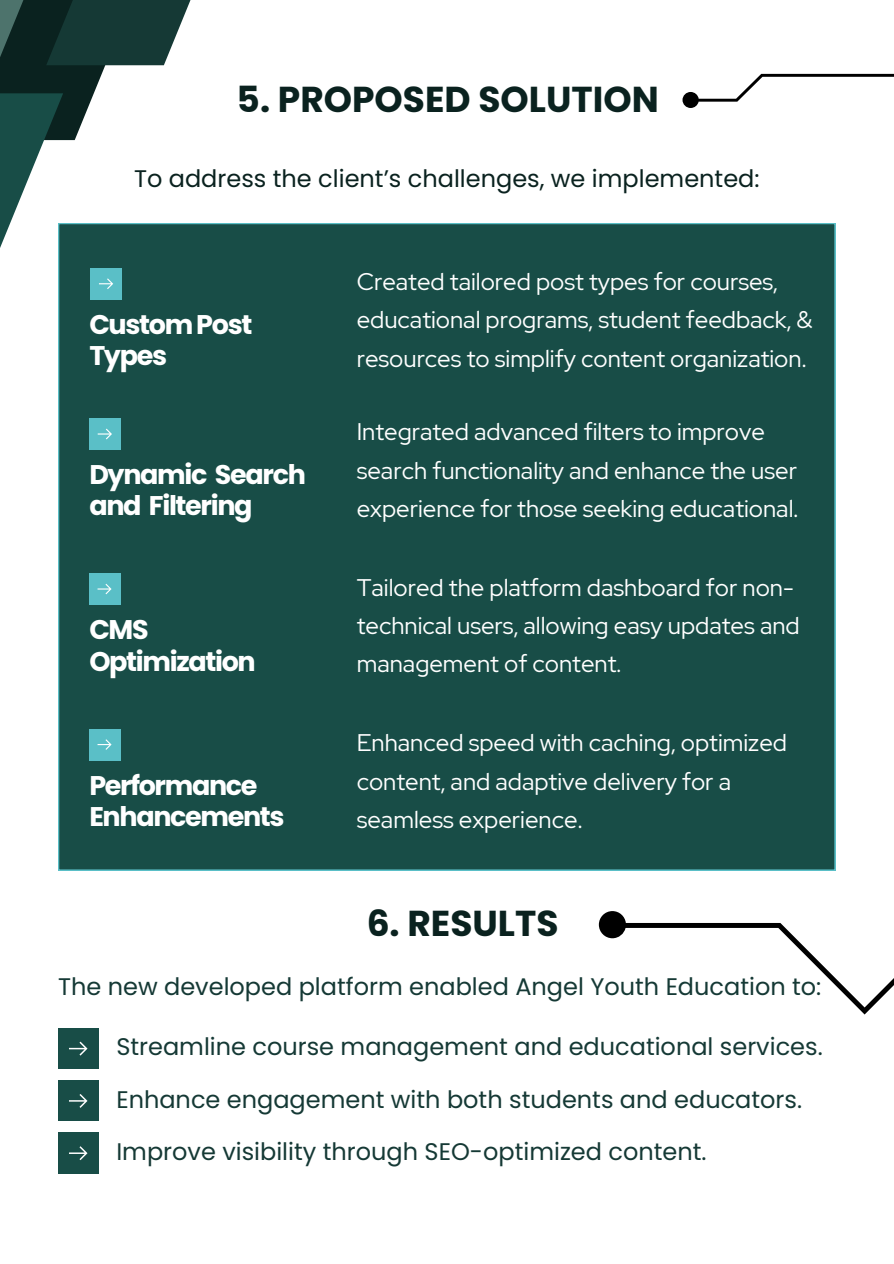
<style>
.page{position:relative;width:894px;height:1264px;background:#fff}
.page>*{position:absolute;margin:0;border:0;box-sizing:border-box;transform-origin:0 0}
.t1{font:700 36px "Poppins";color:#0a221f}
.t2{font:700 27px/31.5px "Poppins";letter-spacing:-.05em;color:#fff}
.t3{font:24px/38.2px "Red Hat Display";color:#fff}
.t4{font:24px "Poppins";color:#153935}
.t5{font:24px "Poppins";color:#0a221f}
</style>
<div class="page">
<div style="left:59px;top:223px;width:776px;height:647px;background:#184d47"></div>
<div style="left:91px;top:268px;width:31px;height:31px;background:#5abfc7"></div>
<svg style="left:99px;top:278px;width:14px;height:11px"></svg>
<div style="left:89px;top:418px;width:32px;height:31px;background:#5abfc7"></div>
<svg style="left:98px;top:428px;width:14px;height:11px"></svg>
<div style="left:89px;top:573px;width:31px;height:31px;background:#5abfc7"></div>
<svg style="left:97px;top:583px;width:14px;height:11px"></svg>
<svg style="left:0;top:0;width:193px;height:255px"></svg>
<div style="left:89px;top:729px;width:31px;height:31px;background:#5abfc7"></div>
<svg style="left:97px;top:739px;width:14px;height:10px"></svg>
<svg style="left:682px;top:73px;width:211px;height:34px"></svg>
<svg style="left:598px;top:911px;width:295px;height:103px"></svg>
<div style="left:58px;top:1028px;width:41px;height:40px;background:#184d47"></div>
<svg style="left:69px;top:1041px;width:18px;height:14px"></svg>
<div style="left:58px;top:1080px;width:41px;height:40px;background:#184d47"></div>
<svg style="left:69px;top:1094px;width:18px;height:13px"></svg>
<div style="left:58px;top:1132px;width:41px;height:41px;background:#184d47"></div>
<svg style="left:69px;top:1146px;width:18px;height:14px"></svg>
<p class="t1" style="left:236px;top:74px;width:423px">5. PROPOSED SOLUTION</p>
<p class="t5" style="left:134px;top:162px;width:627px">To address the client’s challenges, we implemented:</p>
<h2 class="t2" style="left:89px;top:308px;width:164px">Custom Post<br>Types</h2>
<p class="t2" style="left:89px;top:459px;width:218px">Dynamic Search and Filtering</p>
<h1 class="t2" style="left:89px;top:614px;width:168px">CMS<br>Optimization</h1>
<p class="t2" style="left:89px;top:769px;width:197px">Performance<br>Enhancements</p>
<p class="t3" style="left:356px;top:262px;width:457px">Created tailored post types for courses, educational programs, student feedback, &amp; resources to simplify content organization.</p>
<p class="t3" style="left:356px;top:412px;width:443px">Integrated advanced filters to improve search functionality and enhance the user experience for those seeking educational.</p>
<p class="t3" style="left:356px;top:568px;width:444px">Tailored the platform dashboard for non&shy;technical users, allowing easy updates and management of content.</p>
<h2 class="t3" style="left:356px;top:723px;width:432px">Enhanced speed with caching, optimized content, and adaptive delivery for a seamless experience.</h2>
<p class="t1" style="left:366px;top:898px;width:193px">6. RESULTS</p>
<h2 class="t4" style="left:58px;top:969px;width:764px">The new developed platform enabled Angel Youth Education to:</h2>
<p class="t4" style="left:116px;top:1030px;width:707px">Streamline course management and educational services.</p>
<p class="t4" style="left:116px;top:1082px;width:687px">Enhance engagement with both students and educators.</p>
<h2 class="t4" style="left:116px;top:1134px;width:591px">Improve visibility through SEO-optimized content.</h2>
</div>
